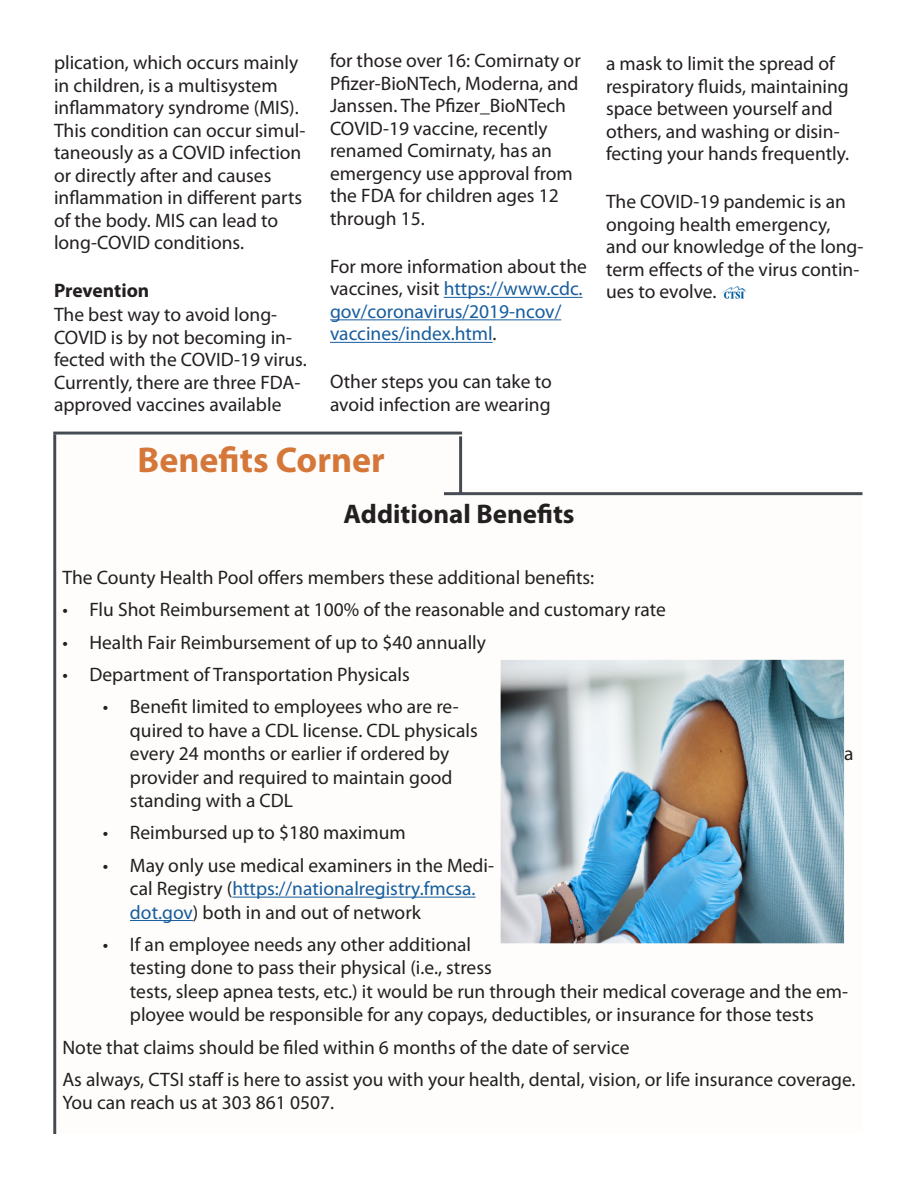
<style>
.page{position:relative;width:918px;height:1188px;background:#fff}
.page>*{position:absolute;margin:0;border:0;box-sizing:border-box;transform-origin:0 0}
.t1{font:700 36px "Myriad Pro";color:#d47739}
.Benefits_corner_text{font:700 27px "Myriad Pro";color:#231f20}
.Normal_paragraph{font:19.5px/22.5px "Myriad Pro";color:#231f20}
.Benefits_corner_text-2{font:19.5px/23.4px "Myriad Pro";color:#231f20}
.Normal_paragraph-2{font:19.5px/22.5px "Myriad Pro";color:#175d9e}
.Normal_paragraph-3{font:700 19.5px "Myriad Pro";letter-spacing:-.005em;color:#231f20}
.s1{color:#231f20}
.s2{color:#175d9e}
</style>
<div class="page">
<div style="left:55px;top:436px;width:405px;height:60px;background:#fefdfb"></div>
<div style="left:56px;top:492px;width:806px;height:642px;background:#fefdfb"></div>
<hr style="left:232px;top:897px;width:244px;height:1px;background:#175d9e">
<hr style="left:130px;top:920px;width:63px;height:1px;background:#175d9e">
<div style="left:52px;top:429px;width:412px;height:6px;background:#231f20;opacity:.75"></div>
<div style="left:53px;top:434px;width:6px;height:702px;background:#231f20;opacity:.75"></div>
<div style="left:459px;top:436px;width:6px;height:60px;background:#231f20;opacity:.75"></div>
<div style="left:442px;top:490px;width:422px;height:6px;background:#231f20;opacity:.75"></div>
<hr style="left:444px;top:297px;width:139px;height:1px;background:#175d9e">
<hr style="left:330px;top:319px;width:231px;height:1px;background:#175d9e">
<hr style="left:330px;top:342px;width:163px;height:1px;background:#175d9e">
<img style="left:721px;top:286px;width:25px;height:12px">
<img style="left:501px;top:660px;width:343px;height:283px">
<p class="Normal_paragraph" style="left:330px;top:49px;width:252px">for those over 16: Comirnaty or<br>Pfizer-BioNTech, Moderna, and<br>Janssen. The Pfizer_BioNTech<br>COVID-19 vaccine, recently renamed Comirnaty, has an emergency use approval from the FDA for children ages 12 through 15.</p>
<p class="Normal_paragraph-2" style="left:330px;top:255px;width:258px"><span class="s1">For more information about the vaccines, visit</span> https://www.cdc. gov/coronavirus/2019-ncov/ vaccines/index.html<span class="s1">.</span></p>
<p class="Normal_paragraph" style="left:330px;top:370px;width:223px">Other steps you can take to avoid infection are wearing</p>
<p class="Normal_paragraph" style="left:54px;top:51px;width:253px">plication, which occurs mainly in children, is a multisystem inflammatory syndrome (MIS).<br>This condition can occur simul&shy;taneously as a COVID infection or directly after and causes inflammation in different parts of the body. MIS can lead to long-COVID conditions.</p>
<p class="Normal_paragraph-3" style="left:54px;top:278px;width:97px">Prevention</p>
<p class="Normal_paragraph" style="left:54px;top:303px;width:254px">The best way to avoid long-<br>COVID is by not becoming in&shy;fected with the COVID-19 virus.<br>Currently, there are three FDA&shy;approved vaccines available</p>
<p class="t1" style="left:138px;top:436px;width:249px">Benefits Corner</p>
<p class="Benefits_corner_text" style="left:344px;top:497px;width:233px">Additional Benefits</p>
<p class="Normal_paragraph" style="left:606px;top:52px;width:245px">a mask to limit the spread of respiratory fluids, maintaining space between yourself and others, and washing or disin&shy;fecting your hands frequently.</p>
<p class="Normal_paragraph" style="left:606px;top:190px;width:259px">The COVID-19 pandemic is an ongoing health emergency, and our knowledge of the long&shy;term effects of the virus contin&shy;ues to evolve.</p>
<p class="Benefits_corner_text-2" style="left:62px;top:565px;width:533px">The County Health Pool offers members these additional benefits:</p>
<p class="Normal_paragraph" style="left:62px;top:598px;width:605px">• Flu Shot Reimbursement at 100% of the reasonable and customary rate</p>
<p class="Normal_paragraph" style="left:62px;top:630px;width:425px">• Health Fair Reimbursement of up to $40 annually</p>
<p class="Normal_paragraph" style="left:62px;top:663px;width:349px">• Department of Transportation Physicals</p>
<p class="Normal_paragraph" style="left:130px;top:695px;width:349px;line-height:23.4px;text-indent:-27px">• Benefit limited to employees who are re&shy;quired to have a CDL license. CDL physicals every 24 months or earlier if ordered by</p>
<p class="Normal_paragraph" style="left:844px;top:742px;width:11px">a</p>
<p class="Normal_paragraph" style="left:130px;top:765px;width:324px;line-height:23.4px">provider and required to maintain good standing with a CDL</p>
<p class="Normal_paragraph" style="left:103px;top:821px;width:304px">• Reimbursed up to $180 maximum</p>
<p class="Normal_paragraph" style="left:130px;top:853px;width:366px;line-height:23.4px;text-indent:-27px">• May only use medical examiners in the Medi&shy;cal Registry (<span class="s2">https://nationalregistry.fmcsa. dot.gov</span>) both in and out of network</p>
<p class="Normal_paragraph" style="left:130px;top:932px;width:720px;line-height:23.4px;text-indent:-27px">• If an employee needs any other additional<br>testing done to pass their physical (i.e., stress<br>tests, sleep apnea tests, etc.) it would be run through their medical coverage and the em&shy;ployee would be responsible for any copays, deductibles, or insurance for those tests</p>
<p class="Benefits_corner_text-2" style="left:62px;top:1035px;width:568px">Note that claims should be filed within 6 months of the date of service</p>
<p class="Benefits_corner_text-2" style="left:62px;top:1067px;width:795px">As always, CTSI staff is here to assist you with your health, dental, vision, or life insurance coverage.<br>You can reach us at 303 861 0507.</p>
</div>
